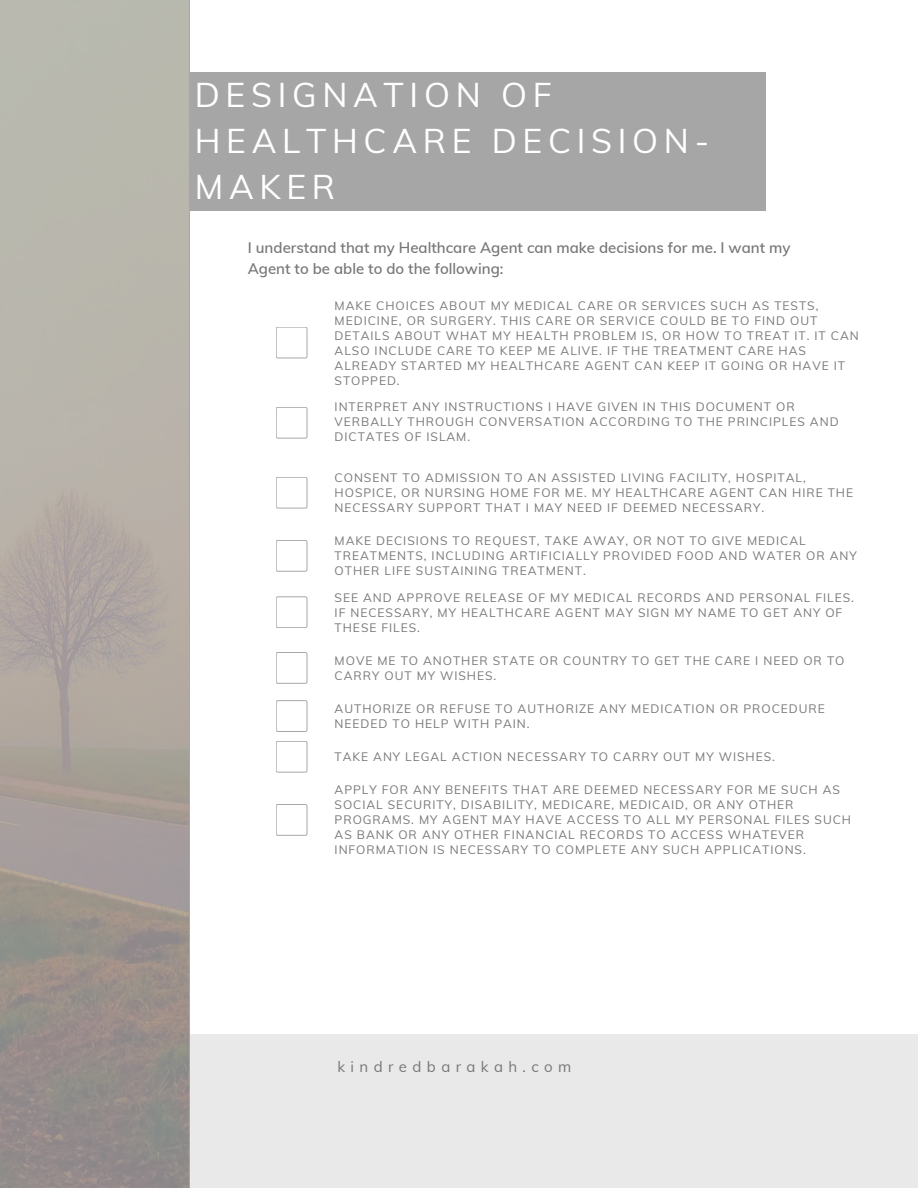
<style>
.page{position:relative;width:918px;height:1188px;background:#fff}
.page>*{position:absolute;margin:0;border:0;box-sizing:border-box;transform-origin:0 0}
.t1{font:33.6px/46.2px "Muli";letter-spacing:.17em;color:#fff}
.t2{font:600 15px/21.3px "Muli";color:#777}
.t3{font:15px "Muli";letter-spacing:.36em;color:#777}
.t4{font:12px/15px "Muli";letter-spacing:.08em;color:#777}
</style>
<div class="page">
<svg style="left:113px;top:1034px;width:805px;height:154px;background:#e0dfdf"></svg>
<div style="left:189px;top:72px;width:576px;height:138px;background:#a6a6a6"></div>
<svg style="left:276px;top:327px;width:32px;height:31px"></svg>
<svg style="left:276px;top:407px;width:32px;height:32px"></svg>
<svg style="left:276px;top:477px;width:32px;height:32px"></svg>
<svg style="left:276px;top:540px;width:32px;height:32px"></svg>
<svg style="left:276px;top:596px;width:32px;height:32px"></svg>
<svg style="left:276px;top:652px;width:32px;height:32px"></svg>
<svg style="left:276px;top:700px;width:32px;height:32px"></svg>
<svg style="left:276px;top:741px;width:32px;height:32px"></svg>
<svg style="left:276px;top:804px;width:32px;height:32px"></svg>
<p class="t1" style="left:195px;top:71px;width:516px">DESIGNATION OF<br>HEALTHCARE DECISION-<br>MAKER</p>
<p class="t2" style="left:248px;top:236px;width:544px">I understand that my Healthcare Agent can make decisions for me. I want my<br>Agent to be able to do the following:</p>
<p class="t4" style="left:335px;top:297px;width:526px">MAKE CHOICES ABOUT MY MEDICAL CARE OR SERVICES SUCH AS TESTS, MEDICINE, OR SURGERY. THIS CARE OR SERVICE COULD BE TO FIND OUT DETAILS ABOUT WHAT MY HEALTH PROBLEM IS, OR HOW TO TREAT IT. IT CAN ALSO INCLUDE CARE TO KEEP ME ALIVE. IF THE TREATMENT CARE HAS ALREADY STARTED MY HEALTHCARE AGENT CAN KEEP IT GOING OR HAVE IT STOPPED.</p>
<h1 class="t4" style="left:335px;top:399px;width:505px">INTERPRET ANY INSTRUCTIONS I HAVE GIVEN IN THIS DOCUMENT OR<br>VERBALLY THROUGH CONVERSATION ACCORDING TO THE PRINCIPLES AND<br>DICTATES OF ISLAM.</h1>
<h2 class="t4" style="left:335px;top:470px;width:520px">CONSENT TO ADMISSION TO AN ASSISTED LIVING FACILITY, HOSPITAL,<br>HOSPICE, OR NURSING HOME FOR ME. MY HEALTHCARE AGENT CAN HIRE THE<br>NECESSARY SUPPORT THAT I MAY NEED IF DEEMED NECESSARY.</h2>
<p class="t4" style="left:335px;top:533px;width:524px">MAKE DECISIONS TO REQUEST, TAKE AWAY, OR NOT TO GIVE MEDICAL<br>TREATMENTS, INCLUDING ARTIFICIALLY PROVIDED FOOD AND WATER OR ANY<br>OTHER LIFE SUSTAINING TREATMENT.</p>
<p class="t4" style="left:335px;top:590px;width:521px">SEE AND APPROVE RELEASE OF MY MEDICAL RECORDS AND PERSONAL FILES.<br>IF NECESSARY, MY HEALTHCARE AGENT MAY SIGN MY NAME TO GET ANY OF<br>THESE FILES.</p>
<p class="t4" style="left:335px;top:653px;width:511px">MOVE ME TO ANOTHER STATE OR COUNTRY TO GET THE CARE I NEED OR TO<br>CARRY OUT MY WISHES.</p>
<p class="t4" style="left:335px;top:701px;width:492px">AUTHORIZE OR REFUSE TO AUTHORIZE ANY MEDICATION OR PROCEDURE<br>NEEDED TO HELP WITH PAIN.</p>
<p class="t4" style="left:335px;top:749px;width:442px">TAKE ANY LEGAL ACTION NECESSARY TO CARRY OUT MY WISHES.</p>
<p class="t4" style="left:335px;top:782px;width:518px">APPLY FOR ANY BENEFITS THAT ARE DEEMED NECESSARY FOR ME SUCH AS SOCIAL SECURITY, DISABILITY, MEDICARE, MEDICAID, OR ANY OTHER PROGRAMS. MY AGENT MAY HAVE ACCESS TO ALL MY PERSONAL FILES SUCH AS BANK OR ANY OTHER FINANCIAL RECORDS TO ACCESS WHATEVER INFORMATION IS NECESSARY TO COMPLETE ANY SUCH APPLICATIONS.</p>
<p class="t3" style="left:338px;top:1057px;width:235px">kindredbarakah.com</p>
</div>
